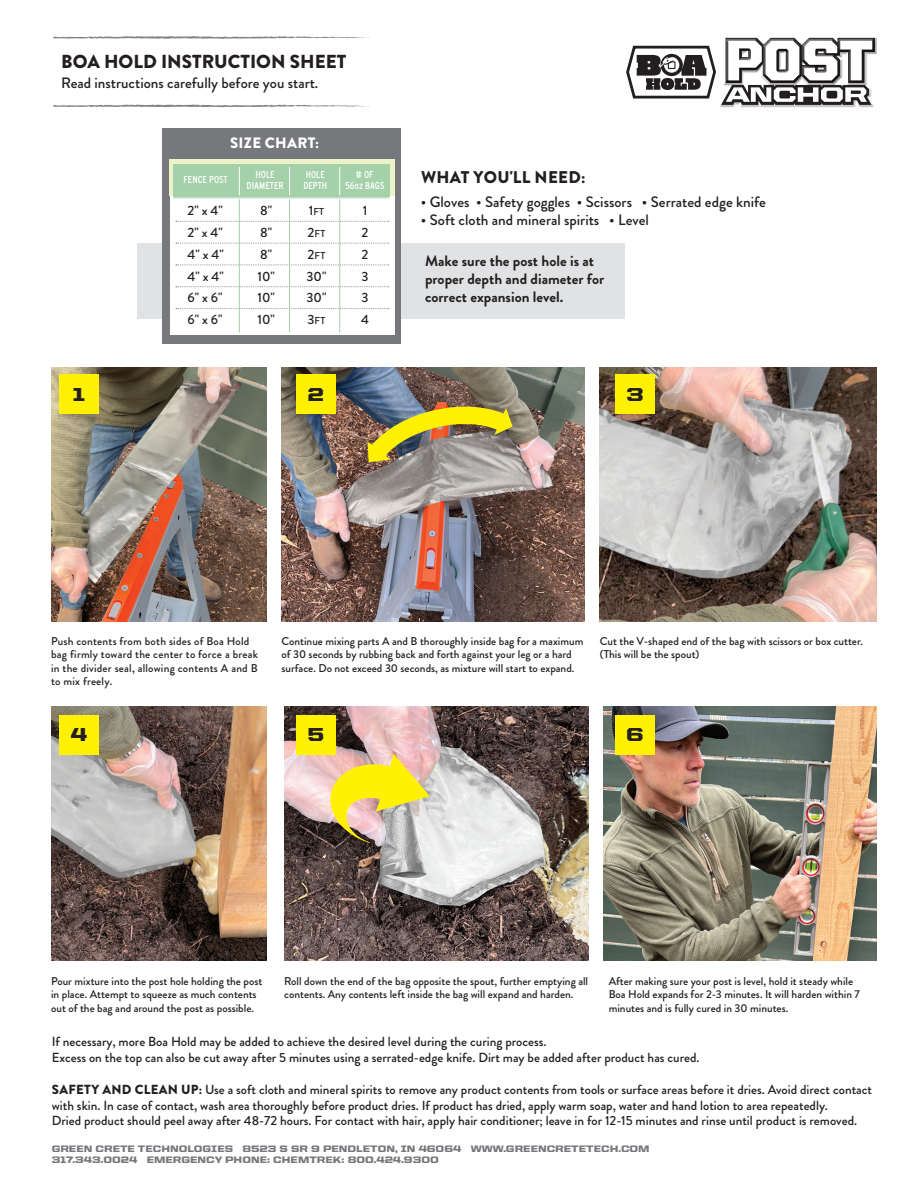
<style>
.page{position:relative;width:918px;height:1188px;background:#fff}
.page>*{position:absolute;margin:0;border:0;box-sizing:border-box;transform-origin:0 0}
.t1{font:900 18.75px "Brandon Grotesque";color:#231f20}
.t2{font:900 18.75px "United Sans Semi Ext";color:#231f20}
.t3{font:900 16.95px "Brandon Grotesque";letter-spacing:.02em;color:#231f20}
.t4{font:500 15px "Brandon Grotesque";color:#231f20}
.t5{font:700 15px/18px "Brandon Grotesque";color:#231f20}
.t6{font:900 15px "Brandon Grotesque";letter-spacing:.02em;color:#fff}
.t7{font:500 13.35px "Brandon Grotesque";letter-spacing:-.005em;color:#231f20}
.t8{font:500 13.2px/15.8px "Brandon Grotesque";color:#231f20}
.t9{font:500 11.25px/13.5px "Brandon Grotesque";color:#231f20}
.t10{font:500 11.25px/13.5px "Brandon Grotesque";letter-spacing:.02em;color:#231f20}
.t11{font:condensed 10.05px/10.1px "Interstate";color:#fff;text-align:center}
.t12{font:500 10.05px "Brandon Grotesque";letter-spacing:.02em;color:#231f20}
.t13{font:900 9.45px/11.2px "United Sans Semi Ext";color:#76787b}
.s1{font-size:13.35px}
.s2{font-weight:900}
</style>
<div class="page">
<div style="left:138px;top:243px;width:487px;height:76px;background:#e1e2e4"></div>
<div style="left:723px;top:37px;width:154px;height:48px;background:#231f20;opacity:.75"></div>
<div style="left:719px;top:84px;width:155px;height:23px;background:#231f20;opacity:.51"></div>
<svg style="left:626px;top:38px;width:249px;height:67px"></svg>
<svg style="left:53px;top:104px;width:317px;height:3px"></svg>
<svg style="left:53px;top:36px;width:317px;height:3px"></svg>
<div style="left:162px;top:128px;width:239px;height:216px;background:#76787b"></div>
<div style="left:170px;top:162px;width:225px;height:173px;background:#fff"></div>
<div style="left:170px;top:160px;width:225px;height:36px;background:#edf3c9"></div>
<div style="left:174px;top:164px;width:216px;height:32px;background:#a4d1a9"></div>
<svg style="left:176px;top:221px;width:213px;height:1px"></svg>
<svg style="left:176px;top:265px;width:213px;height:1px"></svg>
<svg style="left:176px;top:286px;width:213px;height:1px"></svg>
<svg style="left:176px;top:308px;width:213px;height:1px"></svg>
<svg style="left:176px;top:243px;width:213px;height:1px"></svg>
<hr style="left:239px;top:199px;width:1px;height:134px;background:#a4d1a9">
<hr style="left:289px;top:199px;width:1px;height:134px;background:#a4d1a9">
<hr style="left:339px;top:199px;width:1px;height:134px;background:#a4d1a9">
<svg style="left:239px;top:167px;width:1px;height:28px"></svg>
<svg style="left:289px;top:167px;width:1px;height:28px"></svg>
<svg style="left:339px;top:167px;width:1px;height:28px"></svg>
<hr style="left:174px;top:196px;width:215px;height:1px;background:#a4d1a9">
<hr style="left:174px;top:198px;width:215px;height:1px;background:#a4d1a9">
<img style="left:51px;top:367px;width:216px;height:254px">
<img style="left:51px;top:706px;width:216px;height:254px">
<img style="left:281px;top:367px;width:304px;height:254px">
<img style="left:284px;top:706px;width:304px;height:254px">
<img style="left:600px;top:367px;width:276px;height:254px">
<img style="left:604px;top:706px;width:272px;height:254px">
<svg style="left:325px;top:753px;width:105px;height:90px;background:#ddc871"></svg>
<img style="left:367px;top:404px;width:146px;height:58px">
<div style="left:59px;top:374px;width:40px;height:40px;background:#fff101"></div>
<div style="left:59px;top:715px;width:40px;height:40px;background:#fff101"></div>
<div style="left:296px;top:374px;width:39px;height:40px;background:#fff101"></div>
<div style="left:296px;top:715px;width:39px;height:40px;background:#fff101"></div>
<div style="left:615px;top:374px;width:40px;height:40px;background:#fff101"></div>
<div style="left:615px;top:715px;width:40px;height:40px;background:#fff101"></div>
<h1 class="t1" style="left:61px;top:48px;width:287px">BOA HOLD INSTRUCTION SHEET</h1>
<h3 class="t4" style="left:61px;top:73px;width:259px">Read instructions carefully before you start.</h3>
<h1 class="t2" style="left:73px;top:383px;width:14px">1</h1>
<h3 class="t6" style="left:230px;top:132px;width:91px">SIZE CHART:</h3>
<p class="t11" style="left:247px;top:170px;width:39px">HOLE<br>DIAMETER</p>
<p class="t11" style="left:303px;top:170px;width:25px;text-align:left">HOLE<br>DEPTH</p>
<p class="t11" style="left:345px;top:170px;width:41px"># OF<br>56oz BAGS</p>
<p class="t11" style="left:184px;top:175px;width:46px">FENCE POST</p>
<p class="t7" style="left:188px;top:202px;width:37px">2" x 4"</p>
<p class="t7" style="left:260px;top:202px;width:14px">8"</p>
<p class="t12" style="left:309px;top:205px;width:17px"><span class="s1">1</span>FT</p>
<p class="t7" style="left:363px;top:202px;width:6px">1</p>
<p class="t7" style="left:188px;top:223px;width:37px">2" x 4"</p>
<p class="t7" style="left:260px;top:223px;width:14px">8"</p>
<p class="t12" style="left:308px;top:227px;width:19px"><span class="s1">2</span>FT</p>
<p class="t7" style="left:362px;top:223px;width:8px">2</p>
<p class="t7" style="left:188px;top:245px;width:38px">4" x 4"</p>
<p class="t7" style="left:260px;top:245px;width:14px">8"</p>
<p class="t12" style="left:308px;top:248px;width:19px"><span class="s1">2</span>FT</p>
<p class="t7" style="left:362px;top:245px;width:8px">2</p>
<p class="t7" style="left:188px;top:267px;width:38px">4" x 4"</p>
<p class="t7" style="left:258px;top:267px;width:19px">10"</p>
<p class="t7" style="left:307px;top:267px;width:21px">30"</p>
<p class="t7" style="left:362px;top:267px;width:9px">3</p>
<p class="t7" style="left:188px;top:289px;width:36px">6" x 6"</p>
<p class="t7" style="left:258px;top:289px;width:19px">10"</p>
<p class="t7" style="left:307px;top:289px;width:21px">30"</p>
<p class="t7" style="left:362px;top:289px;width:9px">3</p>
<p class="t7" style="left:188px;top:310px;width:36px">6" x 6"</p>
<p class="t7" style="left:258px;top:310px;width:19px">10"</p>
<p class="t12" style="left:307px;top:314px;width:19px"><span class="s1">3</span>FT</p>
<p class="t7" style="left:361px;top:310px;width:9px">4</p>
<h2 class="t3" style="left:421px;top:166px;width:166px">WHAT YOU'LL NEED:</h2>
<h3 class="t4" style="left:421px;top:192px;width:347px">• Gloves • Safety goggles • Scissors • Serrated edge knife</h3>
<h3 class="t4" style="left:421px;top:210px;width:229px">• Soft cloth and mineral spirits • Level</h3>
<h3 class="t5" style="left:425px;top:252px;width:181px">Make sure the post hole is at proper depth and diameter for correct expansion level.</h3>
<h1 class="t2" style="left:308px;top:383px;width:18px">2</h1>
<h1 class="t2" style="left:626px;top:383px;width:19px">3</h1>
<p class="t10" style="left:51px;top:634px;width:208px">Push contents from both sides of Boa Hold bag firmly toward the center to force a break in the divider seal, allowing contents A and B to mix freely.</p>
<p class="t9" style="left:281px;top:634px;width:303px">Continue mixing parts A and B thoroughly inside bag for a maximum of 30 seconds by rubbing back and forth against your leg or a hard surface. Do not exceed 30 seconds, as mixture will start to expand.</p>
<p class="t9" style="left:600px;top:634px;width:265px">Cut the V-shaped end of the bag with scissors or box cutter. (This will be the spout)</p>
<h1 class="t2" style="left:71px;top:724px;width:18px">4</h1>
<h1 class="t2" style="left:307px;top:724px;width:18px">5</h1>
<h1 class="t2" style="left:626px;top:724px;width:19px">6</h1>
<p class="t9" style="left:51px;top:974px;width:213px">Pour mixture into the post hole holding the post in place. Attempt to squeeze as much contents out of the bag and around the post as possible.</p>
<p class="t9" style="left:284px;top:974px;width:306px">Roll down the end of the bag opposite the spout, further emptying all contents. Any contents left inside the bag will expand and harden.</p>
<p class="t9" style="left:609px;top:974px;width:253px">After making sure your post is level, hold it steady while<br>Boa Hold expands for 2-3 minutes. It will harden within 7 minutes and is fully cured in 30 minutes.</p>
<p class="t8" style="left:52px;top:1034px;width:649px">If necessary, more Boa Hold may be added to achieve the desired level during the curing process.<br>Excess on the top can also be cut away after 5 minutes using a serrated-edge knife. Dirt may be added after product has cured.</p>
<p class="t8" style="left:52px;top:1082px;width:822px"><span class="s2">SAFETY AND CLEAN UP:</span> Use a soft cloth and mineral spirits to remove any product contents from tools or surface areas before it dries. Avoid direct contact with skin. In case of contact, wash area thoroughly before product dries. If product has dried, apply warm soap, water and hand lotion to area repeatedly.<br>Dried product should peel away after 48-72 hours. For contact with hair, apply hair conditioner; leave in for 12-15 minutes and rinse until product is removed.</p>
<p class="t13" style="left:52px;top:1143px;width:599px">GREEN CRETE TECHNOLOGIES 8523 S SR 9 PENDLETON, IN 46064 WWW.GREENCRETETECH.COM<br>317.343.0024 EMERGENCY PHONE: CHEMTREK: 800.424.9300</p>
</div>
